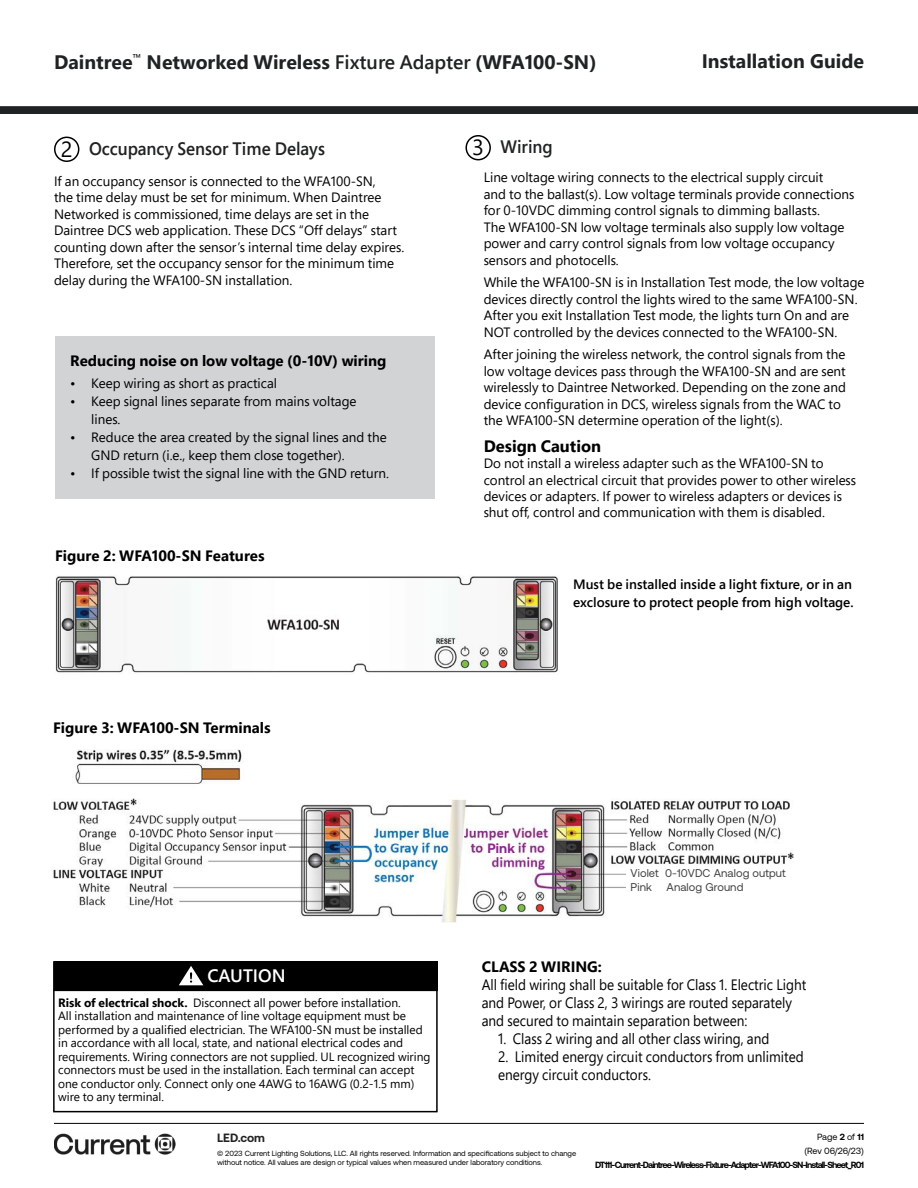
<style>
.page{position:relative;width:918px;height:1188px;background:#fff}
.page>*{position:absolute;margin:0;border:0;box-sizing:border-box;transform-origin:0 0}
.t1{font:700 19.5px "Segoe Pro";color:#202323}
.t2{font:700 19.5px "Segoe UI";color:#202323}
.t3{font:600 18px "Segoe Pro";color:#202323;scale:.95 1}
.t4{font:600 18px "Segoe Pro";color:#fff}
.t5{font:700 16.5px "Segoe Pro";color:#000}
.t6{font:15px/18px "Segoe Pro";color:#000;scale:.91 1}
.t7{font:700 15px "Segoe Pro";color:#000}
.t8{font:13.5px/16.5px "Segoe Pro";color:#000}
.t9{font:600 13.5px/18px "Segoe Pro";color:#000}
.t10{font:700 13.5px "Aeonik";color:#8b2789}
.t11{font:12px/13.5px "Segoe Pro";color:#000}
.t12{font:700 12px "Aeonik";color:#202322}
.t13{font:11.25px/14.4px "Aeonik";letter-spacing:.01em;color:#434142}
.t14{font:700 9px "Aeonik";letter-spacing:-.1em;color:#000}
.t15{font:9px/14.1px "Aeonik";color:#000;text-align:right}
.t16{font:7.5px/9.8px "Aeonik";color:#000}
.s1{font-weight:600}
.s2{font-weight:400;font-size:21.9px;color:#000}
.s3{font-weight:700}
</style>
<div class="page">
<hr style="left:54px;top:1123px;width:810px;height:1px;background:#000">
<img style="left:54px;top:1133px;width:122px;height:22px">
<div style="left:0;top:106px;width:918px;height:8px;background:#202323"></div>
<div style="left:54px;top:137px;width:25px;height:25px;border:2px solid #000;border-radius:50%"></div>
<div style="left:465px;top:135px;width:26px;height:25px;border:2px solid #000;border-radius:50%"></div>
<div style="left:53px;top:961px;width:385px;height:151px;border:2px solid #000"></div>
<div style="left:54px;top:962px;width:383px;height:30px;background:#000"></div>
<div style="left:55px;top:336px;width:379px;height:162px;background:#d1d3d4"></div>
<img style="left:55px;top:576px;width:503px;height:97px">
<img style="left:53px;top:750px;width:741px;height:173px">
<div style="left:626px;top:865px;width:170px;height:29px;background:#fff"></div>
<div style="left:484px;top:841px;width:31px;height:15px;background:#fff"></div>
<h1 class="t1" style="left:54px;top:48px;width:544px">Daintree<sup>™</sup> Networked Wireless <span class="s1">Fixture Adapter</span> (WFA100-SN)</h1>
<h2 class="t3" style="left:61px;top:136px;width:280px"><span class="s2">2</span> Occupancy Sensor Time Delays</h2>
<h2 class="t3" style="left:472px;top:135px;width:86px"><span class="s2">3</span> Wiring</h2>
<h1 class="t2" style="left:702px;top:43px;width:164px">Installation Guide</h1>
<p class="t8" style="left:54px;top:173px;width:352px">If an occupancy sensor is connected to the WFA100-SN,<br>the time delay must be set for minimum. When Daintree Networked is commissioned, time delays are set in the Daintree DCS web application. These DCS “Off delays” start counting down after the sensor’s internal time delay expires.<br>Therefore, set the occupancy sensor for the minimum time delay during the WFA100-SN installation.</p>
<p class="t7" style="left:70px;top:350px;width:318px">Reducing noise on low voltage (0-10V) wiring</p>
<p class="t8" style="left:70px;top:375px;width:208px">• Keep wiring as short as practical</p>
<p class="t8" style="left:91px;top:392px;width:267px;line-height:18px;text-indent:-21px">• Keep signal lines separate from mains voltage lines.</p>
<p class="t8" style="left:91px;top:428px;width:297px;line-height:18px;text-indent:-21px">• Reduce the area created by the signal lines and the<br>GND return (i.e., keep them close together).</p>
<p class="t8" style="left:70px;top:465px;width:320px">• If possible twist the signal line with the GND return.</p>
<p class="t7" style="left:55px;top:545px;width:211px">Figure 2: WFA100-SN Features</p>
<p class="t7" style="left:53px;top:717px;width:219px">Figure 3: WFA100-SN Terminals</p>
<h2 class="t4" style="left:207px;top:963px;width:80px">CAUTION</h2>
<p class="t11" style="left:58px;top:996px;width:374px"><span class="s3">Risk of electrical shock.</span> Disconnect all power before installation.<br>All installation and maintenance of line voltage equipment must be performed by a qualified electrician. The WFA100-SN must be installed in accordance with all local, state, and national electrical codes and requirements. Wiring connectors are not supplied. UL recognized wiring connectors must be used in the installation. Each terminal can accept one conductor only. Connect only one 4AWG to 16AWG (0.2-1.5 mm) wire to any terminal.</p>
<p class="t8" style="left:484px;top:169px;width:372px">Line voltage wiring connects to the electrical supply circuit<br>and to the ballast(s). Low voltage terminals provide connections for 0-10VDC dimming control signals to dimming ballasts.<br>The WFA100-SN low voltage terminals also supply low voltage power and carry control signals from low voltage occupancy sensors and photocells.</p>
<p class="t8" style="left:484px;top:274px;width:382px">While the WFA100-SN is in Installation Test mode, the low voltage devices directly control the lights wired to the same WFA100-SN.<br>After you exit Installation Test mode, the lights turn On and are NOT controlled by the devices connected to the WFA100-SN.</p>
<p class="t8" style="left:484px;top:346px;width:364px">After joining the wireless network, the control signals from the low voltage devices pass through the WFA100-SN and are sent wirelessly to Daintree Networked. Depending on the zone and device configuration in DCS, wireless signals from the WAC to the WFA100-SN determine operation of the light(s).</p>
<p class="t5" style="left:484px;top:435px;width:119px">Design Caution</p>
<p class="t8" style="left:484px;top:455px;width:374px">Do not install a wireless adapter such as the WFA100-SN to control an electrical circuit that provides power to other wireless devices or adapters. If power to wireless adapters or devices is shut off, control and communication with them is disabled.</p>
<p class="t9" style="left:573px;top:575px;width:282px">Must be installed inside a light fixture, or in an exclosure to protect people from high voltage.</p>
<p class="t10" style="left:487px;top:840px;width:29px">Pink</p>
<p class="t13" style="left:631px;top:866px;width:157px">Violet 0-10VDC Analog output<br>Pink</p>
<p class="t13" style="left:667px;top:880px;width:78px">Analog Ground</p>
<p class="t7" style="left:482px;top:957px;width:122px">CLASS 2 WIRING:</p>
<p class="t6" style="left:482px;top:976px;width:358px">All field wiring shall be suitable for Class 1. Electric Light and Power, or Class 2, 3 wirings are routed separately and secured to maintain separation between:</p>
<p class="t6" style="left:498px;top:1030px;width:300px">1. Class 2 wiring and all other class wiring, and</p>
<p class="t6" style="left:498px;top:1048px;width:337px">2. Limited energy circuit conductors from unlimited energy circuit conductors.</p>
<p class="t12" style="left:217px;top:1131px;width:49px">LED.com</p>
<p class="t16" style="left:217px;top:1148px;width:361px">© 2023 Current Lighting Solutions, LLC. All rights reserved. Information and specifications subject to change without notice. All values are design or typical values when measured under laboratory conditions.</p>
<p class="t15" style="left:805px;top:1130px;width:61px">Page <span class="s3">2</span> of <span class="s3">11 </span>(Rev 06/26/23)</p>
<p class="t14" style="left:595px;top:1160px;width:270px">DT111-Current-Daintree-Wireless-Fixture-Adapter-WFA100-SN-Install-Sheet_R01</p>
</div>
